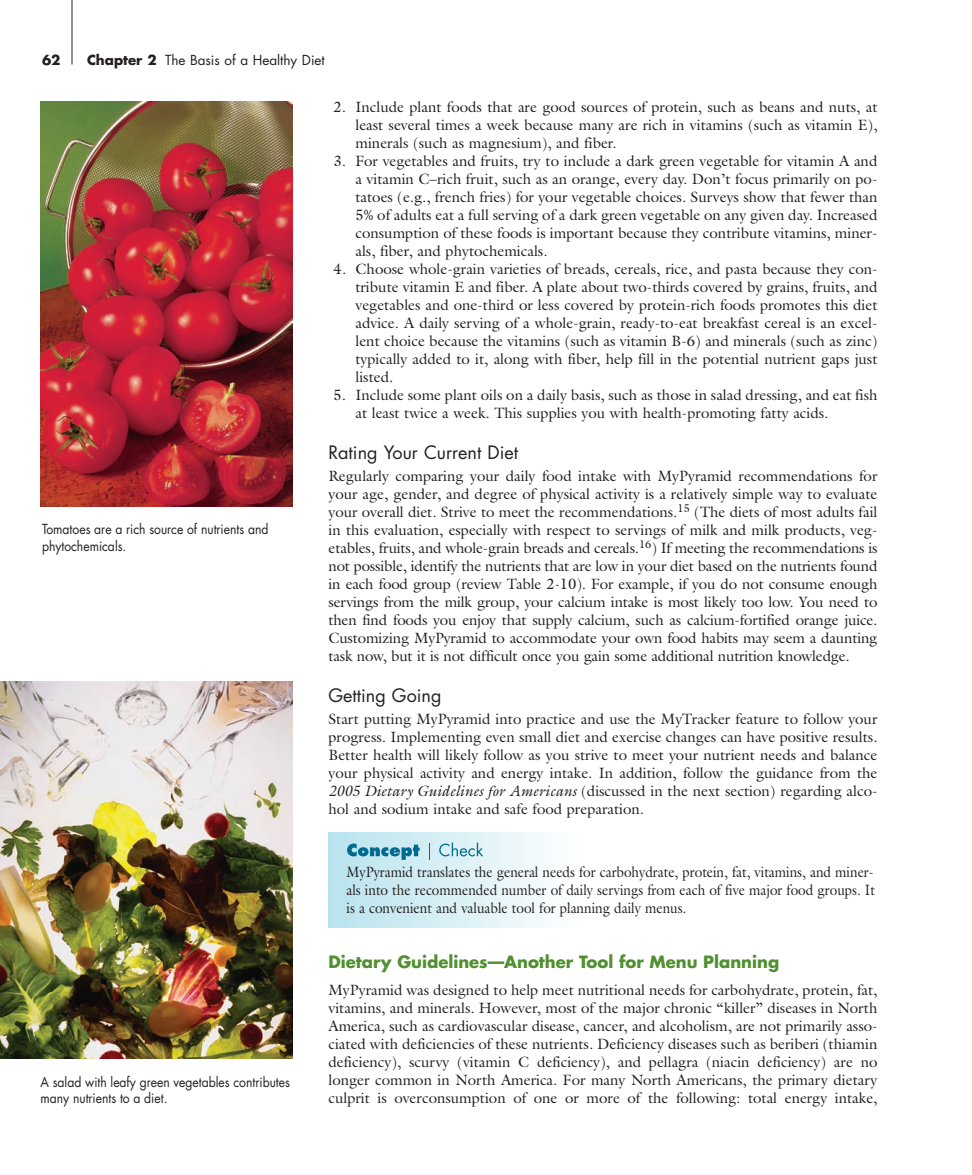
<style>
.page{position:relative;width:972px;height:1175px;background:#fff}
.page>*{position:absolute;margin:0;border:0;box-sizing:border-box;transform-origin:0 0}
.t1{font:18px "Futura";color:#231f20}
.t2{font:700 16.5px "Futura";color:#509030}
.t3{font:15px/18px "Galliard";color:#231f20;text-align:justify}
.t4{font:15px/18px "Galliard";color:#231f20;text-align:justify;scale:.9 1}
.t5{font:13.5px/16.5px "Futura";color:#231f20;scale:.9 1}
.t6{font:13.5px "Futura";color:#231f20}
.t7{font:700 13.5px "Futura";color:#231f20}
.s1{font-weight:700}
.s2{font-style:italic}
</style>
<div class="page">
<img style="left:0;top:0;width:544px;height:1059px">
<p class="t7" style="left:42px;top:54px;width:20px">62</p>
<p class="t6" style="left:87px;top:54px;width:239px"><span class="s1">Chapter 2</span> The Basis of a Healthy Diet</p>
<p class="t5" style="left:42px;top:522px;width:253px">Tomatoes are a rich source of nutrients and phytochemicals.</p>
<p class="t5" style="left:40px;top:1074px;width:279px">A salad with leafy green vegetables contributes many nutrients to a diet.</p>
<p class="t3" style="left:355px;top:99px;width:524px;text-indent:-22px">2. Include plant foods that are good sources of protein, such as beans and nuts, at least several times a week because many are rich in vitamins (such as vitamin E), minerals (such as magnesium), and fiber.</p>
<p class="t3" style="left:355px;top:153px;width:524px;text-indent:-22px">3. For vegetables and fruits, try to include a dark green vegetable for vitamin A and a vitamin C–rich fruit, such as an orange, every day. Don’t focus primarily on po&shy;tatoes (e.g., french fries) for your vegetable choices. Surveys show that fewer than 5% of adults eat a full serving of a dark green vegetable on any given day. Increased consumption of these foods is important because they contribute vitamins, miner&shy;als, fiber, and phytochemicals.</p>
<p class="t3" style="left:355px;top:261px;width:524px;text-indent:-22px">4. Choose whole-grain varieties of breads, cereals, rice, and pasta because they con&shy;tribute vitamin E and fiber. A plate about two-thirds covered by grains, fruits, and vegetables and one-third or less covered by protein-rich foods promotes this diet advice. A daily serving of a whole-grain, ready-to-eat breakfast cereal is an excel&shy;lent choice because the vitamins (such as vitamin B-6) and minerals (such as zinc) typically added to it, along with fiber, help fill in the potential nutrient gaps just listed.</p>
<p class="t3" style="left:355px;top:387px;width:523px;text-indent:-22px">5. Include some plant oils on a daily basis, such as those in salad dressing, and eat fish at least twice a week. This supplies you with health-promoting fatty acids.</p>
<p class="t1" style="left:328px;top:444px;width:191px">Rating Your Current Diet</p>
<p class="t3" style="left:328px;top:468px;width:550px">Regularly comparing your daily food intake with MyPyramid recommendations for your age, gender, and degree of physical activity is a relatively simple way to evaluate your overall diet. Strive to meet the recommendations.<sup>15</sup> (The diets of most adults fail in this evaluation, especially with respect to servings of milk and milk products, veg&shy;etables, fruits, and whole-grain breads and cereals.<sup>16</sup>) If meeting the recommendations is not possible, identify the nutrients that are low in your diet based on the nutrients found in each food group (review Table 2-10). For example, if you do not consume enough servings from the milk group, your calcium intake is most likely too low. You need to then find foods you enjoy that supply calcium, such as calcium-fortified orange juice.<br>Customizing MyPyramid to accommodate your own food habits may seem a daunting task now, but it is not difficult once you gain some additional nutrition knowledge.</p>
<p class="t1" style="left:328px;top:687px;width:115px">Getting Going</p>
<p class="t3" style="left:328px;top:711px;width:551px">Start putting MyPyramid into practice and use the MyTracker feature to follow your progress. Implementing even small diet and exercise changes can have positive results.<br>Better health will likely follow as you strive to meet your nutrient needs and balance your physical activity and energy intake. In addition, follow the guidance from the <span class="s2">2005 Dietary Guidelines for Americans</span> (discussed in the next section) regarding alco&shy;hol and sodium intake and safe food preparation.</p>
<p class="t4" style="left:346px;top:864px;width:589px">MyPyramid translates the general needs for carbohydrate, protein, fat, vitamins, and miner&shy;als into the recommended number of daily servings from each of five major food groups. It is a convenient and valuable tool for planning daily menus.</p>
<p class="t2" style="left:328px;top:954px;width:452px">Dietary Guidelines—Another Tool for Menu Planning</p>
<p class="t3" style="left:328px;top:982px;width:551px">MyPyramid was designed to help meet nutritional needs for carbohydrate, protein, fat, vitamins, and minerals. However, most of the major chronic “killer” diseases in North America, such as cardiovascular disease, cancer, and alcoholism, are not primarily asso&shy;ciated with deficiencies of these nutrients. Deficiency diseases such as beriberi (thiamin deficiency), scurvy (vitamin C deficiency), and pellagra (niacin deficiency) are no longer common in North America. For many North Americans, the primary dietary culprit is overconsumption of one or more of the following: total energy intake,</p>
</div>
